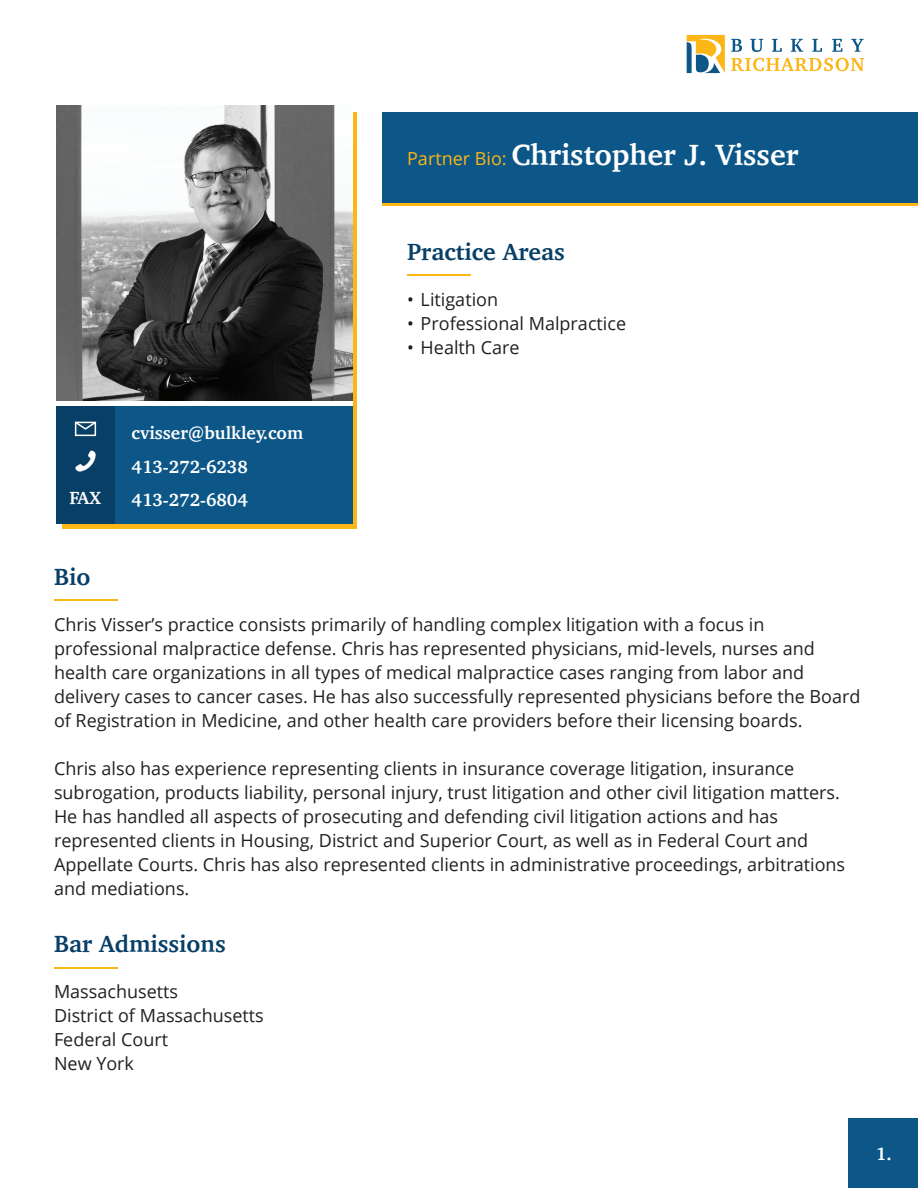
<style>
.page{position:relative;width:918px;height:1188px;background:#fff}
.page>*{position:absolute;margin:0;border:0;box-sizing:border-box;transform-origin:0 0}
.t1{font:700 30px "Charter";color:#fff}
.t2{font:700 24px "Charter";color:#083f67}
.t3{font:18px/24px "Open Sans";color:#231f20}
.t4{font:700 18px/33.5px "Charter";color:#fff}
.s1{font-family:"Open Sans";font-weight:400;font-size:18px;color:#fcb615}
</style>
<div class="page">
<svg style="left:731px;top:39px;width:11px;height:13px"></svg>
<svg style="left:750px;top:39px;width:13px;height:13px"></svg>
<svg style="left:772px;top:39px;width:10px;height:13px"></svg>
<svg style="left:791px;top:39px;width:12px;height:13px"></svg>
<svg style="left:812px;top:39px;width:10px;height:13px"></svg>
<svg style="left:832px;top:39px;width:10px;height:13px"></svg>
<svg style="left:851px;top:39px;width:13px;height:13px"></svg>
<svg style="left:731px;top:58px;width:133px;height:13px"></svg>
<svg style="left:687px;top:35px;width:38px;height:38px"></svg>
<div style="left:62px;top:112px;width:295px;height:417px;background:#fcb615"></div>
<img style="left:56px;top:106px;width:297px;height:295px">
<div style="left:56px;top:406px;width:297px;height:118px;background:#0c5788"></div>
<div style="left:56px;top:406px;width:59px;height:118px;background:#083f67"></div>
<svg style="left:75px;top:422px;width:21px;height:14px"></svg>
<img style="left:75px;top:450px;width:21px;height:22px">
<hr style="left:54px;top:967px;width:63px;height:2px;background:#fcb615">
<hr style="left:54px;top:599px;width:63px;height:2px;background:#fcb615">
<hr style="left:407px;top:274px;width:63px;height:2px;background:#fcb615">
<div style="left:54px;top:401px;width:299px;height:5px;background:#fff"></div>
<div style="left:383px;top:112px;width:535px;height:91px;background:#0c5788"></div>
<hr style="left:383px;top:203px;width:535px;height:2px;background:#fcb615">
<div style="left:849px;top:1119px;width:69px;height:69px;background:#0c5788"></div>
<p class="t1" style="left:407px;top:129px;width:393px"><span class="s1">Partner Bio:</span> Christopher J. Visser</p>
<p class="t4" style="left:69px;top:481px;width:33px">FAX</p>
<p class="t4" style="left:132px;top:416px;width:173px">cvisser@bulkley.com</p>
<p class="t4" style="left:132px;top:449px;width:118px">413-272-6238<br>413-272-6804</p>
<h2 class="t2" style="left:407px;top:231px;width:159px">Practice Areas</h2>
<p class="t3" style="left:407px;top:287px;width:93px">• Litigation</p>
<p class="t3" style="left:407px;top:311px;width:220px">• Professional Malpractice</p>
<p class="t3" style="left:407px;top:335px;width:114px">• Health Care</p>
<p class="t2" style="left:54px;top:556px;width:38px">Bio</p>
<p class="t3" style="left:54px;top:612px;width:808px">Chris Visser’s practice consists primarily of handling complex litigation with a focus in professional malpractice defense. Chris has represented physicians, mid-levels, nurses and health care organizations in all types of medical malpractice cases ranging from labor and delivery cases to cancer cases. He has also successfully represented physicians before the Board of Registration in Medicine, and other health care providers before their licensing boards.</p>
<p class="t3" style="left:54px;top:756px;width:793px">Chris also has experience representing clients in insurance coverage litigation, insurance subrogation, products liability, personal injury, trust litigation and other civil litigation matters.<br>He has handled all aspects of prosecuting and defending civil litigation actions and has represented clients in Housing, District and Superior Court, as well as in Federal Court and Appellate Courts. Chris has also represented clients in administrative proceedings, arbitrations and mediations.</p>
<h2 class="t2" style="left:54px;top:923px;width:173px">Bar Admissions</h2>
<p class="t3" style="left:54px;top:979px;width:211px">Massachusetts<br>District of Massachusetts<br>Federal Court<br>New York</p>
<p class="t4" style="left:876px;top:1137px;width:17px">1.</p>
</div>
